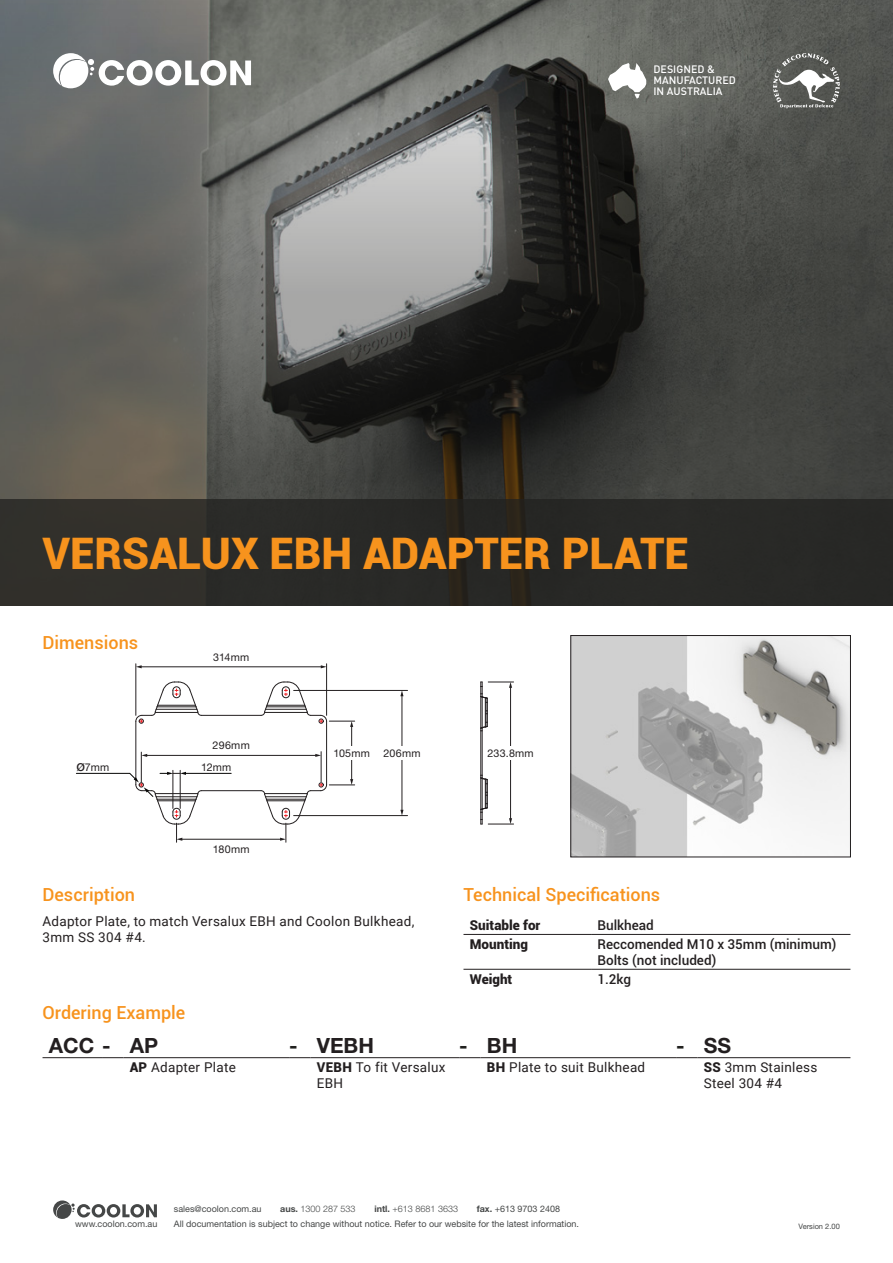
<style>
.page{position:relative;width:893px;height:1263px;background:#fff}
.page>*{position:absolute;margin:0;border:0;box-sizing:border-box;transform-origin:0 0}
.t1{font:900 43.5px "Roboto";color:#f7931d}
.Ordering_Example_-_b{font:700 21px "Helvetica Neue LT Std";color:#231f20}
.Ordering_Example_-_b-2{font:700 21px "Helvetica Neue LT Std";color:#21211f}
.Orange_Header{font:500 18px "Roboto";color:#f7931d}
.Acc_OrEx_table_txt{font:13.5px/16.2px "Roboto";letter-spacing:.02em;color:#231f20}
.Opening_Paragraph{font:13.5px/16.2px "Roboto";letter-spacing:.02em;color:#231f20}
.Standard_Text{font:500 13.5px/16.2px "Roboto";color:#231f20}
.Standard_Text-2{font:900 13.5px "Roboto";color:#231f20}
.t2{font:10.65px/21.3px "Helvetica Neue LT Std";letter-spacing:.02em;color:#231f20}
.t3{font:500 10.65px "DIN Pro";color:#fff}
.t4{font:9px "Helvetica Neue LT Std";color:#454747}
.t5{font:300 9px "Helvetica Neue LT Std";color:#454747}
.t6{font:7.5px "Helvetica Neue LT Std";color:#454747}
.s1{font-size:15px}
.s2{font-weight:900}
.s3{font-weight:700}
</style>
<div class="page">
<svg style="left:53px;top:1200px;width:104px;height:19px"></svg>
<svg style="left:0;top:0;width:893px;height:499px;background:#565753"></svg>
<svg style="left:773px;top:53px;width:67px;height:55px;background:#7b7c79"></svg>
<svg style="left:608px;top:63px;width:38px;height:36px"></svg>
<svg style="left:53px;top:53px;width:198px;height:35px"></svg>
<div style="left:0;top:499px;width:893px;height:107px;background:#292927"></div>
<hr style="left:463px;top:969px;width:128px;height:1px;background:#231f20">
<hr style="left:591px;top:969px;width:259px;height:1px;background:#231f20">
<hr style="left:463px;top:934px;width:128px;height:1px;background:#231f20">
<hr style="left:591px;top:934px;width:259px;height:1px;background:#231f20">
<hr style="left:351px;top:726px;width:1px;height:54px;background:#231f20">
<div style="left:331px;top:746px;width:41px;height:14px;background:#fff"></div>
<hr style="left:201px;top:715px;width:60px;height:1px;background:#231f20">
<hr style="left:136px;top:721px;width:1px;height:64px;background:#231f20">
<hr style="left:201px;top:790px;width:60px;height:1px;background:#231f20">
<hr style="left:326px;top:721px;width:1px;height:64px;background:#231f20">
<svg style="left:135px;top:681px;width:67px;height:42px"></svg>
<hr style="left:181px;top:839px;width:100px;height:1px;background:#231f20">
<hr style="left:136px;top:664px;width:1px;height:51px;background:#231f20">
<hr style="left:141px;top:752px;width:1px;height:30px;background:#231f20">
<hr style="left:326px;top:664px;width:1px;height:51px;background:#231f20">
<hr style="left:321px;top:752px;width:1px;height:30px;background:#231f20">
<hr style="left:141px;top:666px;width:181px;height:1px;background:#231f20">
<svg style="left:321px;top:665px;width:6px;height:3px"></svg>
<svg style="left:136px;top:665px;width:6px;height:3px"></svg>
<hr style="left:146px;top:755px;width:170px;height:1px;background:#231f20">
<svg style="left:315px;top:754px;width:6px;height:3px"></svg>
<svg style="left:141px;top:754px;width:6px;height:3px"></svg>
<hr style="left:173px;top:770px;width:1px;height:38px;background:#231f20">
<hr style="left:180px;top:770px;width:1px;height:38px;background:#231f20">
<svg style="left:261px;top:681px;width:94px;height:46px"></svg>
<svg style="left:261px;top:779px;width:94px;height:63px"></svg>
<hr style="left:510px;top:687px;width:1px;height:132px;background:#231f20">
<hr style="left:294px;top:690px;width:114px;height:1px;background:#231f20">
<hr style="left:294px;top:815px;width:114px;height:1px;background:#231f20">
<hr style="left:402px;top:695px;width:1px;height:116px;background:#231f20">
<svg style="left:400px;top:690px;width:3px;height:6px"></svg>
<hr style="left:482px;top:731px;width:1px;height:44px;background:#231f20">
<hr style="left:480px;top:731px;width:1px;height:44px;background:#231f20">
<svg style="left:480px;top:682px;width:34px;height:49px"></svg>
<svg style="left:480px;top:775px;width:34px;height:50px"></svg>
<hr style="left:185px;top:773px;width:46px;height:1px;background:#050504">
<svg style="left:76px;top:772px;width:126px;height:70px"></svg>
<div style="left:381px;top:746px;width:41px;height:14px;background:#fff"></div>
<div style="left:490px;top:746px;width:41px;height:14px;background:#fff"></div>
<img style="left:573px;top:637px;width:275px;height:218px">
<hr style="left:43px;top:1057px;width:59px;height:1px;background:#231f20">
<svg style="left:102px;top:1057px;width:21px;height:1px"></svg>
<hr style="left:123px;top:1057px;width:166px;height:1px;background:#231f20">
<svg style="left:289px;top:1057px;width:21px;height:1px"></svg>
<hr style="left:310px;top:1057px;width:149px;height:1px;background:#231f20">
<svg style="left:459px;top:1057px;width:21px;height:1px"></svg>
<hr style="left:480px;top:1057px;width:196px;height:1px;background:#231f20">
<svg style="left:676px;top:1057px;width:21px;height:1px"></svg>
<hr style="left:697px;top:1057px;width:153px;height:1px;background:#231f20">
<p class="t3" style="left:653px;top:62px;width:63px">DESIGNED &amp;</p>
<p class="t3" style="left:653px;top:73px;width:84px">MANUFACTURED</p>
<p class="t3" style="left:653px;top:83px;width:71px">IN AUSTRALIA</p>
<p class="t1" style="left:43px;top:523px;width:648px">VERSALUX EBH ADAPTER PLATE</p>
<p class="Orange_Header" style="left:43px;top:630px;width:97px">Dimensions</p>
<p class="t2" style="left:76px;top:756px;width:34px"><span class="s1">ø</span>7mm</p>
<p class="t2" style="left:213px;top:646px;width:37px">314mm</p>
<p class="t2" style="left:201px;top:735px;width:50px;text-indent:12px">296mm<br>12mm</p>
<p class="t2" style="left:333px;top:742px;width:38px">105mm</p>
<p class="t2" style="left:383px;top:742px;width:39px">206mm</p>
<p class="t2" style="left:487px;top:742px;width:48px">233.8mm</p>
<p class="t2" style="left:213px;top:838px;width:38px">180mm</p>
<p class="Orange_Header" style="left:43px;top:881px;width:94px">Description</p>
<p class="Orange_Header" style="left:463px;top:881px;width:198px">Technical Specifications</p>
<p class="Opening_Paragraph" style="left:43px;top:912px;width:373px">Adaptor Plate, to match Versalux EBH and Coolon Bulkhead,<br>3mm SS 304 #4.</p>
<p class="Orange_Header" style="left:43px;top:1000px;width:144px">Ordering Example</p>
<p class="Standard_Text-2" style="left:470px;top:916px;width:72px">Suitable for</p>
<p class="Standard_Text" style="left:597px;top:917px;width:58px">Bulkhead</p>
<p class="Standard_Text-2" style="left:470px;top:934px;width:60px">Mounting</p>
<p class="Standard_Text" style="left:597px;top:935px;width:241px">Reccomended M10 x 35mm (minimum)<br>Bolts (not included)</p>
<p class="Standard_Text-2" style="left:470px;top:969px;width:44px">Weight</p>
<p class="Standard_Text" style="left:597px;top:970px;width:35px">1.2kg</p>
<p class="Ordering_Example_-_b" style="left:49px;top:1033px;width:63px">ACC -</p>
<p class="Ordering_Example_-_b" style="left:130px;top:1033px;width:30px">AP</p>
<p class="Ordering_Example_-_b-2" style="left:289px;top:1033px;width:10px">-</p>
<p class="Ordering_Example_-_b" style="left:317px;top:1033px;width:59px">VEBH</p>
<p class="Ordering_Example_-_b-2" style="left:459px;top:1033px;width:10px">-</p>
<p class="Ordering_Example_-_b" style="left:487px;top:1033px;width:32px">BH</p>
<p class="Ordering_Example_-_b-2" style="left:676px;top:1033px;width:10px">-</p>
<p class="Ordering_Example_-_b" style="left:704px;top:1033px;width:29px">SS</p>
<p class="Acc_OrEx_table_txt" style="left:130px;top:1059px;width:108px"><span class="s2">AP</span> Adapter Plate</p>
<p class="Acc_OrEx_table_txt" style="left:317px;top:1059px;width:130px"><span class="s2">VEBH</span> To fit Versalux<br>EBH</p>
<p class="Acc_OrEx_table_txt" style="left:487px;top:1059px;width:160px"><span class="s2">BH</span> Plate to suit Bulkhead</p>
<p class="Acc_OrEx_table_txt" style="left:704px;top:1059px;width:115px"><span class="s2">SS</span> 3mm Stainless<br>Steel 304 #4</p>
<p class="t4" style="left:174px;top:1203px;width:89px">sales@coolon.com.au</p>
<p class="t5" style="left:280px;top:1203px;width:77px"><span class="s3">aus.</span> 1300 287 533</p>
<p class="t5" style="left:374px;top:1203px;width:85px"><span class="s3">intl.</span> +613 8681 3633</p>
<p class="t4" style="left:477px;top:1203px;width:85px"><span class="s3">fax.</span> +613 9703 2408</p>
<p class="t4" style="left:75px;top:1218px;width:84px">www.coolon.com.au</p>
<p class="t4" style="left:174px;top:1218px;width:407px">All documentation is subject to change without notice. Refer to our website for the latest information.</p>
<p class="t6" style="left:798px;top:1222px;width:43px">Version 2.00</p>
</div>
